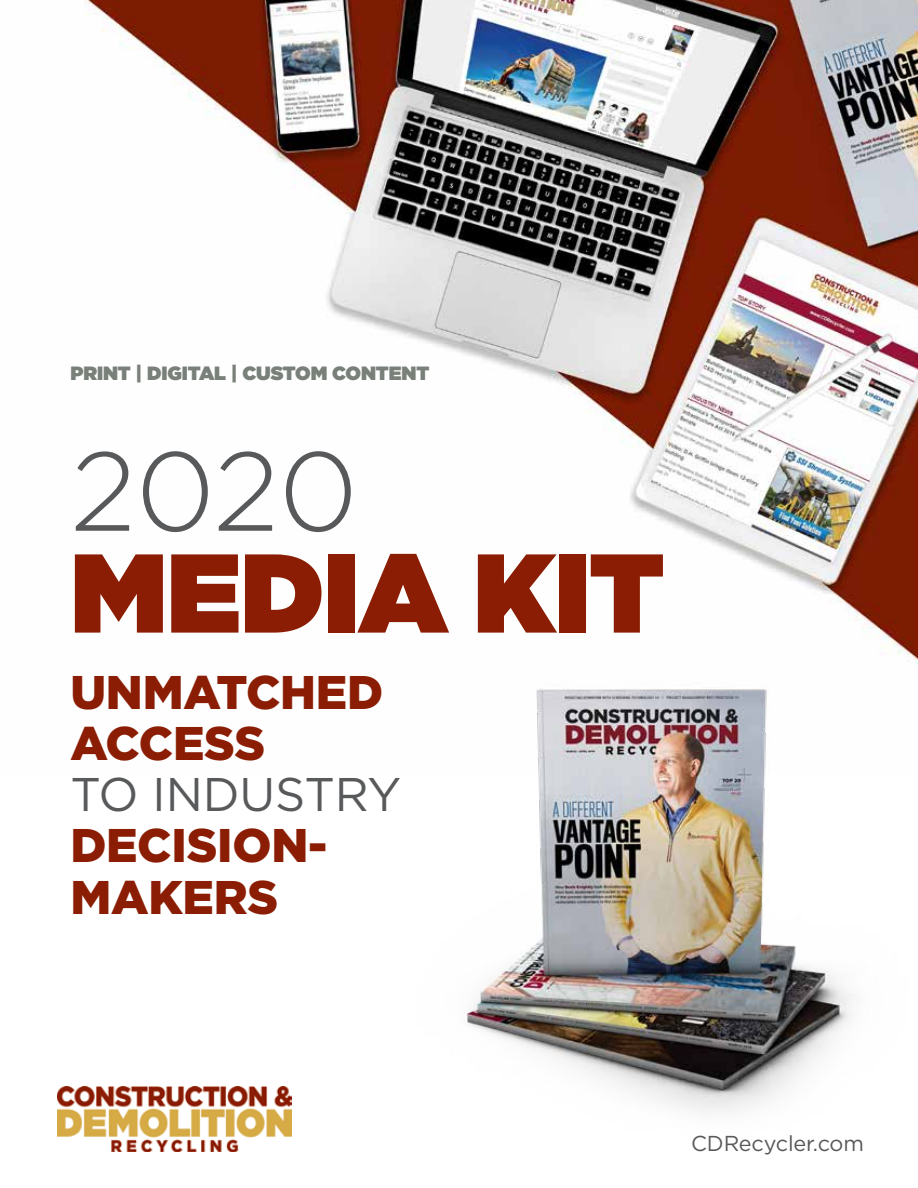
<style>
.page{position:relative;width:918px;height:1188px;background:#fff}
.page>*{position:absolute;margin:0;border:0;box-sizing:border-box;transform-origin:0 0}
.t1{font:900 111.75px "Gotham";letter-spacing:-.005em;color:#8a1d03}
.t2{font:300 111.75px "Gotham";color:#58595b}
.t3{font:900 47.25px/51px "Gotham";letter-spacing:-.005em;color:#8a1d03}
.t4{font:47.25px "Gotham";letter-spacing:-.005em;color:#58595b}
.t5{font:21.6px "Gotham";letter-spacing:-.005em;color:#58595b}
.t6{font:900 19.2px "Gotham";letter-spacing:-.005em;color:#798079}
</style>
<div class="page">
<img style="left:85px;top:0;width:833px;height:664px">
<img style="left:58px;top:1086px;width:234px;height:65px">
<img style="left:467px;top:689px;width:385px;height:424px">
<p class="t6" style="left:70px;top:362px;width:360px">PRINT | DIGITAL | CUSTOM CONTENT</p>
<h1 class="t2" style="left:70px;top:430px;width:289px">2020</h1>
<h1 class="t1" style="left:70px;top:528px;width:595px">MEDIA KIT</h1>
<p class="t3" style="left:70px;top:666px;width:314px">UNMATCHED<br>ACCESS</p>
<p class="t4" style="left:70px;top:769px;width:332px">TO INDUSTRY</p>
<p class="t3" style="left:70px;top:819px;width:259px">DECISION-<br>MAKERS</p>
<p class="t5" style="left:691px;top:1132px;width:174px">CDRecycler.com</p>
</div>
